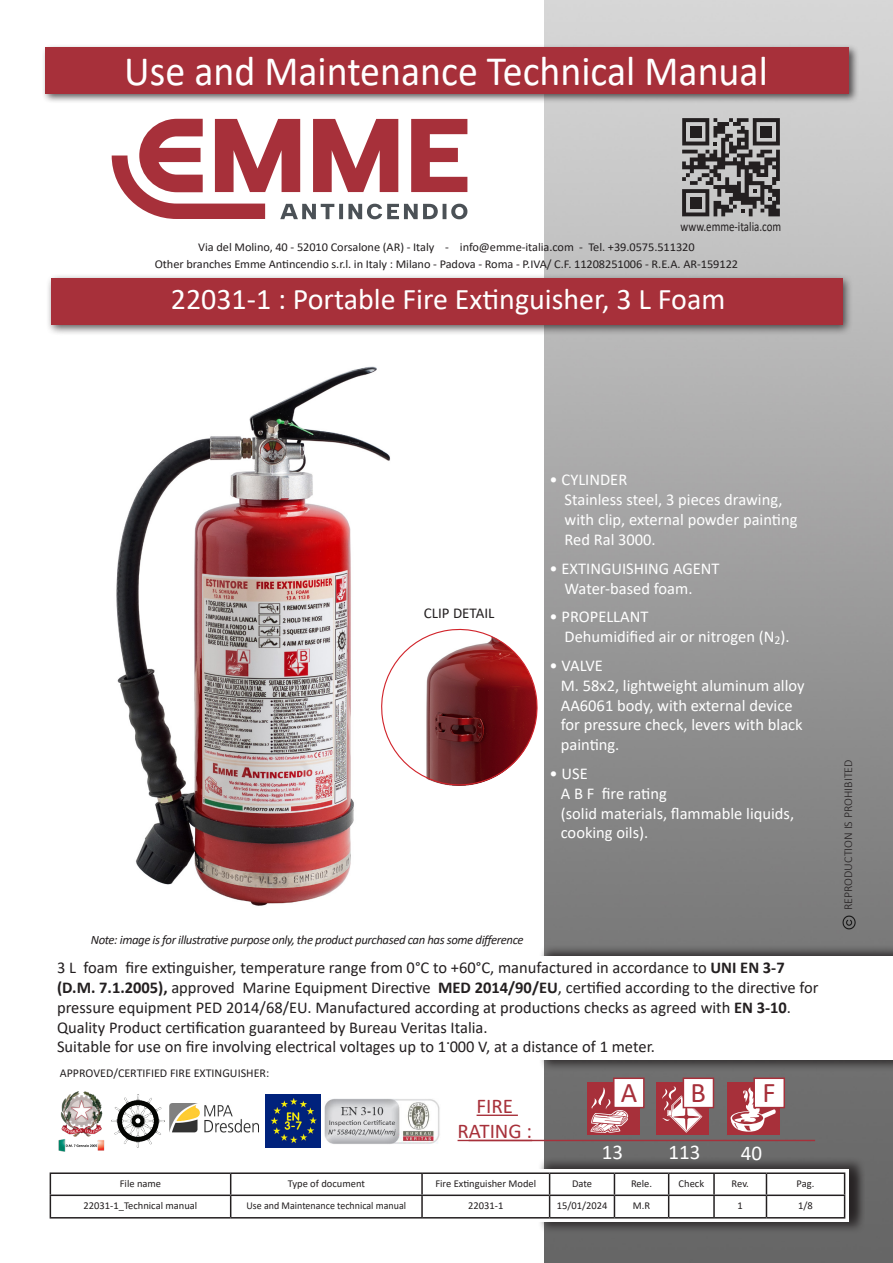
<style>
.page{position:relative;width:893px;height:1263px;background:#fff}
.page>*{position:absolute;margin:0;border:0;box-sizing:border-box;transform-origin:0 0}
.t1{font:42px "Calibri";color:#fff;scale:.95 1}
.t2{font:30px "Calibri";color:#fff}
.codice_tabella{font:28.5px "Calibri";color:#a7303a}
.codice_tabella-2{font:21px "Calibri";color:#a7303a}
.codice_tabella-3{font:21px "Calibri";color:#fff}
.codice_tabella-4{font:16.5px "Calibri";color:#231f20}
.codice_tabella-5{font:16.5px "Calibri";color:#fff}
.codice_tabella-6{font:15px "Calibri";color:#231f20}
.t3{font:13.5px "Calibri";color:#231f20;scale:.81 1}
.codice_tabella-7{font:italic 12.75px "Calibri";letter-spacing:-.03em;color:#231f20}
.codice_tabella-8{font:12px/16.5px "Calibri";letter-spacing:-.005em;color:#231f20;text-align:center}
.t4{font:300 12px "Calibri";color:#231f20}
.t5{font:10.5px "Calibri";color:#231f20}
.t6{font:10.5px "Calibri";color:#231f20;scale:.95 1}
.s1{font-weight:700}
</style>
<div class="page">
<img style="left:544px;top:0;width:349px;height:1263px">
<img style="left:841px;top:914px;width:15px;height:16px">
<div style="left:539px;top:953px;width:354px;height:119px;background:#231f20;opacity:.75"></div>
<div style="left:539px;top:944px;width:354px;height:120px;background:#231f20;opacity:.75"></div>
<div style="left:539px;top:956px;width:354px;height:104px;background:#fff"></div>
<div style="left:46px;top:274px;width:808px;height:62px;background:#231f20;opacity:.75"></div>
<div style="left:51px;top:279px;width:791px;height:46px;background:#a7303a"></div>
<div style="left:42px;top:44px;width:817px;height:60px;background:#231f20;opacity:.75"></div>
<div style="left:46px;top:48px;width:803px;height:46px;background:#a7303a"></div>
<div style="left:538px;top:1165px;width:327px;height:69px;background:#231f20;opacity:.75"></div>
<div style="left:538px;top:1157px;width:327px;height:69px;background:#231f20;opacity:.75"></div>
<div style="left:538px;top:1169px;width:311px;height:53px;background:#fff"></div>
<hr style="left:50px;top:1172px;width:181px;height:2px;background:#231f20">
<hr style="left:231px;top:1172px;width:191px;height:2px;background:#231f20">
<hr style="left:422px;top:1172px;width:128px;height:2px;background:#231f20">
<hr style="left:421px;top:1174px;width:2px;height:20px;background:#231f20">
<hr style="left:550px;top:1172px;width:64px;height:2px;background:#231f20">
<hr style="left:614px;top:1172px;width:55px;height:2px;background:#231f20">
<hr style="left:669px;top:1172px;width:45px;height:2px;background:#231f20">
<hr style="left:714px;top:1172px;width:52px;height:2px;background:#231f20">
<hr style="left:713px;top:1174px;width:2px;height:20px;background:#231f20">
<hr style="left:766px;top:1172px;width:79px;height:2px;background:#231f20">
<hr style="left:50px;top:1194px;width:181px;height:2px;background:#231f20">
<svg style="left:50px;top:1174px;width:1px;height:43px"></svg>
<hr style="left:231px;top:1194px;width:191px;height:2px;background:#231f20">
<svg style="left:230px;top:1174px;width:1px;height:43px"></svg>
<hr style="left:422px;top:1194px;width:128px;height:2px;background:#231f20">
<hr style="left:421px;top:1196px;width:2px;height:21px;background:#231f20">
<hr style="left:550px;top:1194px;width:64px;height:2px;background:#231f20">
<svg style="left:549px;top:1174px;width:1px;height:43px"></svg>
<hr style="left:614px;top:1194px;width:55px;height:2px;background:#231f20">
<svg style="left:614px;top:1174px;width:1px;height:43px"></svg>
<hr style="left:669px;top:1194px;width:45px;height:2px;background:#231f20">
<svg style="left:668px;top:1174px;width:1px;height:43px"></svg>
<hr style="left:714px;top:1194px;width:52px;height:2px;background:#231f20">
<hr style="left:713px;top:1196px;width:2px;height:21px;background:#231f20">
<hr style="left:766px;top:1194px;width:79px;height:2px;background:#231f20">
<svg style="left:766px;top:1174px;width:1px;height:43px"></svg>
<svg style="left:844px;top:1174px;width:1px;height:43px"></svg>
<hr style="left:50px;top:1217px;width:181px;height:1px;background:#231f20">
<hr style="left:231px;top:1217px;width:191px;height:1px;background:#231f20">
<hr style="left:422px;top:1217px;width:128px;height:1px;background:#231f20">
<hr style="left:550px;top:1217px;width:64px;height:1px;background:#231f20">
<hr style="left:614px;top:1217px;width:55px;height:1px;background:#231f20">
<hr style="left:669px;top:1217px;width:45px;height:1px;background:#231f20">
<hr style="left:714px;top:1217px;width:52px;height:1px;background:#231f20">
<hr style="left:766px;top:1217px;width:79px;height:1px;background:#231f20">
<svg style="left:112px;top:119px;width:355px;height:100px"></svg>
<svg style="left:682px;top:118px;width:98px;height:98px;background:#737172"></svg>
<div style="left:690px;top:126px;width:11px;height:12px;background:#231f20"></div>
<div style="left:761px;top:126px;width:11px;height:12px;background:#231f20"></div>
<div style="left:690px;top:197px;width:11px;height:12px;background:#231f20"></div>
<img style="left:116px;top:366px;width:274px;height:540px">
<hr style="left:477px;top:1114px;width:41px;height:2px;background:#a7303a">
<hr style="left:458px;top:1140px;width:74px;height:1px;background:#a7303a">
<hr style="left:469px;top:1140px;width:346px;height:1px;background:#a7303a">
<img style="left:58px;top:1091px;width:47px;height:61px">
<img style="left:266px;top:1094px;width:54px;height:54px">
<img style="left:170px;top:1104px;width:88px;height:28px">
<img style="left:111px;top:1094px;width:54px;height:54px">
<img style="left:325px;top:1098px;width:115px;height:46px">
<svg style="left:376px;top:624px;width:162px;height:166px"></svg>
<div style="left:587px;top:1082px;width:52px;height:53px;background:#a7303a"></div>
<svg style="left:590px;top:1087px;width:38px;height:46px"></svg>
<div style="left:657px;top:1082px;width:52px;height:53px;background:#a7303a"></div>
<svg style="left:662px;top:1086px;width:40px;height:47px"></svg>
<div style="left:727px;top:1082px;width:53px;height:53px;background:#a7303a"></div>
<div style="left:683px;top:1077px;width:31px;height:31px;background:#fff;border:2px solid #a7303a"></div>
<div style="left:613px;top:1077px;width:32px;height:31px;background:#fff;border:2px solid #a7303a"></div>
<svg style="left:730px;top:1087px;width:46px;height:45px"></svg>
<div style="left:753px;top:1077px;width:32px;height:31px;background:#fff;border:2px solid #a7303a"></div>
<h1 class="t1" style="left:124px;top:42px;width:679px">Use and Maintenance Technical Manual</h1>
<p class="t3" style="left:681px;top:217px;width:126px">www.emme-italia.com</p>
<p class="codice_tabella-8" style="left:155px;top:239px;width:585px">Via del Molino, 40 - 52010 Corsalone (AR) - Italy - info@emme-italia.com - Tel. +39.0575.511320<br>Other branches Emme Antincendio s.r.l. in Italy : Milano - Padova - Roma - P.IVA/ C.F. 11208251006 - R.E.A. AR-159122</p>
<h2 class="t2" style="left:171px;top:279px;width:556px">22031-1 : Portable Fire Extinguisher, 3 L Foam</h2>
<p class="codice_tabella-6" style="left:424px;top:603px;width:72px">CLIP DETAIL</p>
<p class="codice_tabella-5" style="left:550px;top:469px;width:79px">• CYLINDER</p>
<p class="codice_tabella-5" style="left:564px;top:488px;width:219px">Stainless steel, 3 pieces drawing,</p>
<p class="codice_tabella-5" style="left:564px;top:508px;width:234px">with clip, external powder painting</p>
<p class="codice_tabella-5" style="left:564px;top:528px;width:93px">Red Ral 3000.</p>
<p class="codice_tabella-5" style="left:550px;top:557px;width:171px">• EXTINGUISHING AGENT</p>
<p class="codice_tabella-5" style="left:564px;top:577px;width:130px">Water-based foam.</p>
<p class="codice_tabella-5" style="left:550px;top:605px;width:100px">• PROPELLANT</p>
<p class="codice_tabella-5" style="left:564px;top:625px;width:227px">Dehumidified air or nitrogen (N<sub>2</sub>).</p>
<p class="codice_tabella-5" style="left:550px;top:654px;width:55px">• VALVE</p>
<p class="codice_tabella-5" style="left:561px;top:674px;width:245px">M. 58x2, lightweight aluminum alloy</p>
<p class="codice_tabella-5" style="left:561px;top:694px;width:233px">AA6061 body, with external device</p>
<p class="codice_tabella-5" style="left:561px;top:713px;width:243px">for pressure check, levers with black</p>
<p class="codice_tabella-5" style="left:561px;top:733px;width:60px">painting.</p>
<p class="codice_tabella-5" style="left:550px;top:762px;width:40px">• USE</p>
<p class="codice_tabella-5" style="left:561px;top:782px;width:108px">A B F fire rating</p>
<p class="codice_tabella-5" style="left:561px;top:802px;width:235px">(solid materials, flammable liquids,</p>
<p class="codice_tabella-5" style="left:561px;top:821px;width:89px">cooking oils).</p>
<p class="codice_tabella-7" style="left:91px;top:931px;width:434px">Note: image is for illustrative purpose only, the product purchased can has some difference</p>
<p class="codice_tabella-4" style="left:57px;top:956px;width:729px">3 L foam fire extinguisher, temperature range from 0°C to +60°C, manufactured in accordance to <span class="s1">UNI EN 3-7</span></p>
<p class="codice_tabella-4" style="left:57px;top:976px;width:763px"><span class="s1">(D.M. 7.1.2005),</span> approved Marine Equipment Directive <span class="s1">MED 2014/90/EU</span>, certified according to the directive for</p>
<p class="codice_tabella-4" style="left:57px;top:996px;width:735px">pressure equipment PED 2014/68/EU. Manufactured according at productions checks as agreed with <span class="s1">EN 3-10</span>.</p>
<p class="codice_tabella-4" style="left:57px;top:1015px;width:432px">Quality Product certification guaranteed by Bureau Veritas Italia.</p>
<p class="codice_tabella-4" style="left:57px;top:1035px;width:599px">Suitable for use on fire involving electrical voltages up to 1 000 V, at a distance of 1 meter.</p>
<p class="codice_tabella-4" style="left:446px;top:1027px;width:6px">.</p>
<p class="codice_tabella-8" style="left:60px;top:1065px;width:211px">APPROVED/CERTIFIED FIRE EXTINGUISHER:</p>
<p class="codice_tabella-2" style="left:477px;top:1091px;width:38px">FIRE</p>
<p class="codice_tabella-2" style="left:458px;top:1116px;width:76px">RATING :</p>
<p class="codice_tabella" style="left:621px;top:1072px;width:18px">A</p>
<p class="codice_tabella" style="left:690px;top:1072px;width:17px">B</p>
<p class="codice_tabella" style="left:762px;top:1072px;width:15px">F</p>
<p class="codice_tabella-3" style="left:602px;top:1137px;width:23px">13</p>
<p class="codice_tabella-3" style="left:668px;top:1138px;width:33px">113</p>
<p class="codice_tabella-3" style="left:741px;top:1138px;width:23px">40</p>
<p class="t5" style="left:120px;top:1176px;width:43px">File name</p>
<p class="t5" style="left:288px;top:1176px;width:79px">Type of document</p>
<p class="t5" style="left:435px;top:1176px;width:102px">Fire Extinguisher Model</p>
<p class="t5" style="left:572px;top:1176px;width:22px">Date</p>
<p class="t5" style="left:631px;top:1176px;width:23px">Rele.</p>
<p class="t5" style="left:679px;top:1176px;width:27px">Check</p>
<p class="t5" style="left:732px;top:1176px;width:19px">Rev.</p>
<p class="t5" style="left:797px;top:1176px;width:19px">Pag.</p>
<p class="t5" style="left:84px;top:1198px;width:115px">22031-1_Technical manual</p>
<p class="t6" style="left:247px;top:1198px;width:169px">Use and Maintenance technical manual</p>
<p class="t5" style="left:468px;top:1198px;width:37px">22031-1</p>
<p class="t5" style="left:557px;top:1198px;width:52px">15/01/2024</p>
<p class="t5" style="left:633px;top:1198px;width:19px">M.R</p>
<p class="t5" style="left:738px;top:1198px;width:7px">1</p>
<p class="t5" style="left:798px;top:1198px;width:16px">1/8</p>
<p class="t4" style="left:841px;top:910px;width:152px;rotate:-90deg">REPRODUCTION IS PROHIBITED</p>
</div>
